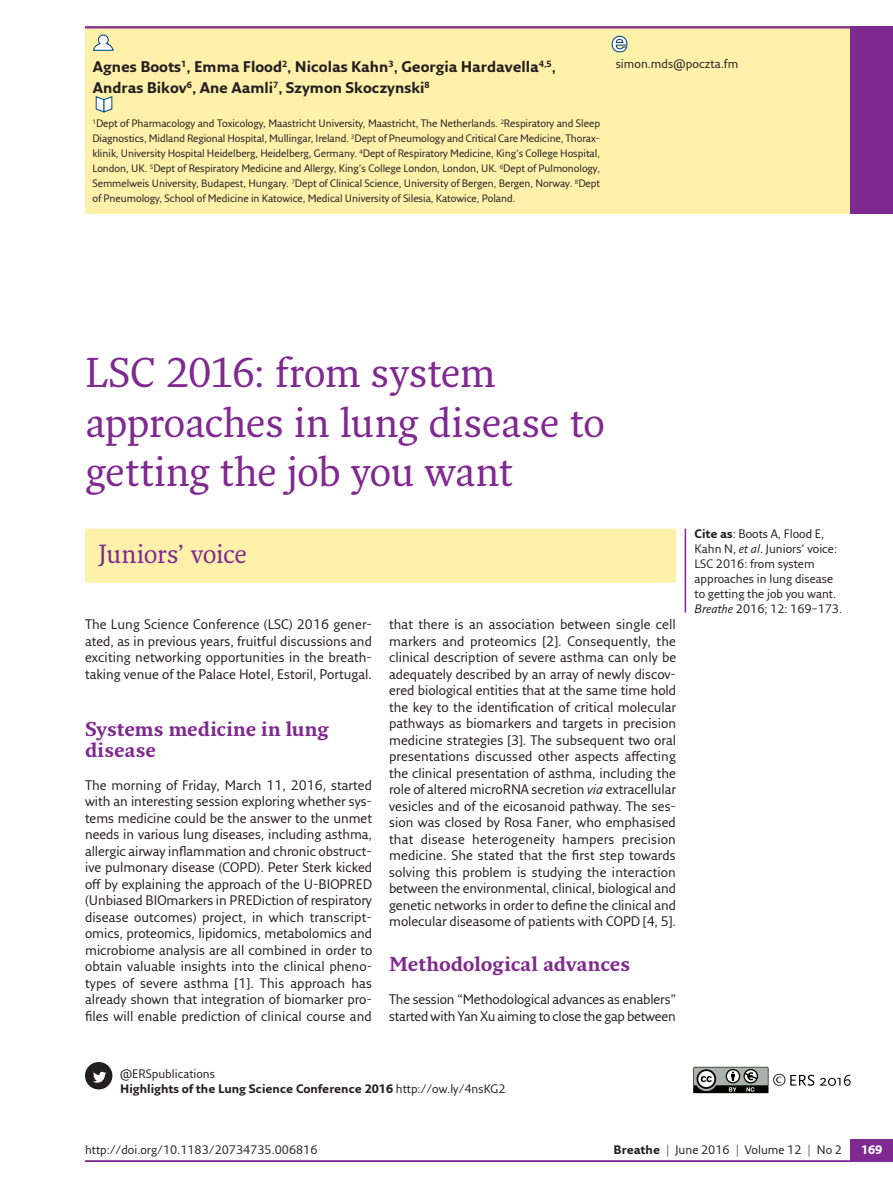
<style>
.page{position:relative;width:893px;height:1191px;background:#fff}
.page>*{position:absolute;margin:0;border:0;box-sizing:border-box;transform-origin:0 0}
.DAT{font:40.5px/49.5px "Fresco Std";letter-spacing:-.015em;color:#802990}
.DATs{font:25.5px "Fresco Std";letter-spacing:-.01em;color:#802990}
.D1{font:700 19.5px/21px "Fresco Std";letter-spacing:-.005em;color:#802990}
.AU{font:700 15px "Fresco Sans Pro";color:#231f20}
.T1{font:13.5px/16.5px "Fresco Sans Pro";letter-spacing:-.005em;color:#231f20;text-align:justify}
.MNT{font:12px/15px "Fresco Sans Pro";color:#231f20}
.RRH{font:12px "Fresco Sans Pro";color:#231f20}
.Aff{font:700 12px "Fresco Sans Pro";color:#231f20}
.Aff-2{font:12px "Fresco Sans Pro";color:#231f20}
.Folio{font:700 12px "Fresco Sans Pro";color:#fff}
.T1-2{font:10.5px/15px "Fresco Sans Pro";letter-spacing:-.005em;color:#231f20;text-align:justify}
.s1{font-style:italic}
.s2{font-weight:400}
.s3{font-weight:700}
</style>
<div class="page">
<hr style="left:85px;top:1160px;width:808px;height:2px;background:#802990">
<div style="left:850px;top:1138px;width:43px;height:23px;background:#802990"></div>
<div style="left:85px;top:26px;width:808px;height:188px;background:#fff0aa"></div>
<hr style="left:85px;top:26px;width:808px;height:2px;background:#802990">
<div style="left:850px;top:26px;width:43px;height:188px;background:#802990"></div>
<svg style="left:95px;top:96px;width:18px;height:17px"></svg>
<svg style="left:93px;top:34px;width:21px;height:17px"></svg>
<svg style="left:611px;top:35px;width:17px;height:18px"></svg>
<svg style="left:820px;top:1074px;width:31px;height:12px"></svg>
<svg style="left:693px;top:1066px;width:121px;height:27px"></svg>
<div style="left:86px;top:1062px;width:26px;height:26px;background:#231f20;border-radius:50%"></div>
<div style="left:85px;top:1062px;width:27px;height:27px;border:2px solid #231f20;border-radius:50%"></div>
<div style="left:87px;top:1064px;width:23px;height:23px;background:#231f20;border-radius:50%"></div>
<svg style="left:93px;top:1071px;width:13px;height:11px"></svg>
<hr style="left:685px;top:528px;width:1px;height:84px;background:#802990">
<div style="left:85px;top:529px;width:591px;height:54px;background:#fff0aa"></div>
<p class="AU" style="left:93px;top:57px;width:465px">Agnes Boots<sup>1</sup>, Emma Flood<sup>2</sup>, Nicolas Kahn<sup>3</sup>, Georgia Hardavella<sup>4,5</sup>,</p>
<p class="MNT" style="left:616px;top:56px;width:124px">simon.mds@poczta.fm</p>
<p class="AU" style="left:93px;top:78px;width:338px">Andras Bikov<sup>6</sup>, Ane Aamli<sup>7</sup>, Szymon Skoczynski<sup>8</sup></p>
<p class="T1-2" style="left:92px;top:115px;width:509px"><sup>1</sup>Dept of Pharmacology and Toxicology, Maastricht University, Maastricht, The Netherlands. <sup>2</sup>Respiratory and Sleep Diagnostics, Midland Regional Hospital, Mullingar, Ireland. <sup>3</sup>Dept of Pneumology and Critical Care Medicine, Thorax&shy;klinik, University Hospital Heidelberg, Heidelberg, Germany. <sup>4</sup>Dept of Respiratory Medicine, King’s College Hospital, London, UK. <sup>5</sup>Dept of Respiratory Medicine and Allergy, King’s College London, London, UK. <sup>6</sup>Dept of Pulmonology, Semmelweis University, Budapest, Hungary. <sup>7</sup>Dept of Clinical Science, University of Bergen, Bergen, Norway. <sup>8</sup>Dept of Pneumology, School of Medicine in Katowice, Medical University of Silesia, Katowice, Poland.</p>
<p class="DAT" style="left:85px;top:347px;width:522px">LSC 2016: from system approaches in lung disease to getting the job you want</p>
<p class="DATs" style="left:98px;top:538px;width:150px">Juniors’ voice</p>
<p class="T1" style="left:85px;top:616px;width:289px">The Lung Science Conference (LSC) 2016 gener&shy;ated, as in previous years, fruitful discussions and exciting networking opportunities in the breath&shy;taking venue of the Palace Hotel, Estoril, Portugal.</p>
<p class="D1" style="left:85px;top:718px;width:245px">Systems medicine in lung disease</p>
<p class="T1" style="left:85px;top:776px;width:289px">The morning of Friday, March 11, 2016, started with an interesting session exploring whether sys&shy;tems medicine could be the answer to the unmet needs in various lung diseases, including asthma, allergic airway inflammation and chronic obstruct&shy;ive pulmonary disease (COPD). Peter Sterk kicked off by explaining the approach of the U-BIOPRED (Unbiased BIOmarkers in PREDiction of respiratory disease outcomes) project, in which transcript&shy;omics, proteomics, lipidomics, metabolomics and microbiome analysis are all combined in order to obtain valuable insights into the clinical pheno&shy;types of severe asthma [1]. This approach has already shown that integration of biomarker pro&shy;files will enable prediction of clinical course and</p>
<p class="T1" style="left:389px;top:616px;width:289px">that there is an association between single cell markers and proteomics [2]. Consequently, the clinical description of severe asthma can only be adequately described by an array of newly discov&shy;ered biological entities that at the same time hold the key to the identification of critical molecular pathways as biomarkers and targets in precision medicine strategies [3]. The subsequent two oral presentations discussed other aspects affecting the clinical presentation of asthma, including the role of altered microRNA secretion <span class="s1">via</span> extracellular vesicles and of the eicosanoid pathway. The ses&shy;sion was closed by Rosa Faner, who emphasised that disease heterogeneity hampers precision medicine. She stated that the first step towards solving this problem is studying the interaction between the environmental, clinical, biological and genetic networks in order to define the clinical and molecular diseasome of patients with COPD [4, 5].</p>
<p class="D1" style="left:389px;top:953px;width:243px">Methodological advances</p>
<p class="T1" style="left:389px;top:991px;width:289px">The session “Methodological advances as enablers” started with Yan Xu aiming to close the gap between</p>
<p class="Aff-2" style="left:120px;top:1066px;width:96px">@ERSpublications</p>
<p class="Aff" style="left:120px;top:1081px;width:387px">Highlights of the Lung Science Conference 2016 <span class="s2">http://ow.ly/4nsKG2</span></p>
<p class="MNT" style="left:695px;top:525px;width:149px"><span class="s3">Cite as</span>: Boots A, Flood E,<br>Kahn N, <span class="s1">et al</span>. Juniors’ voice:<br>LSC 2016: from system approaches in lung disease to getting the job you want.<br><span class="s1">Breathe</span> 2016; 12: 169–173.</p>
<p class="RRH" style="left:85px;top:1142px;width:234px">http://doi.org/10.1183/20734735.006816</p>
<p class="RRH" style="left:614px;top:1142px;width:230px"><span class="s3">Breathe</span> | June 2016 | Volume 12 | No 2</p>
<p class="Folio" style="left:861px;top:1142px;width:23px">169</p>
</div>
